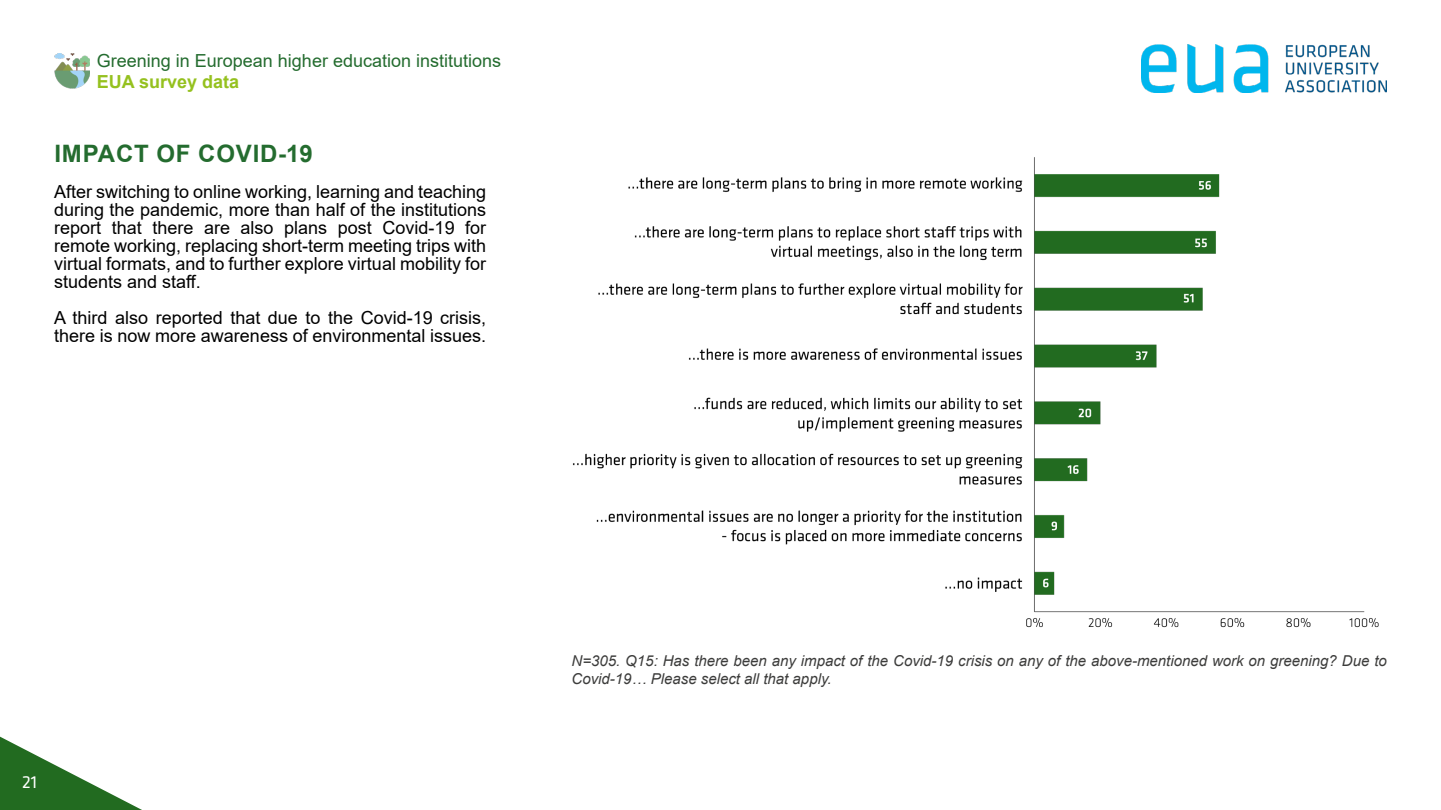
<style>
.page{position:relative;width:1441px;height:810px;background:#fff}
.page>*{position:absolute;margin:0;border:0;box-sizing:border-box;transform-origin:0 0}
.t1{font:700 24px "Arial";letter-spacing:.035em;color:#246c2f}
.t2{font:18px/18px "Arial";color:#000;text-align:justify}
.t3{font:18px "Arial";color:#246c2f}
.t4{font:700 18px "Arial";color:#95c11f}
.t5{font:18px "Klavika Basic";color:#fff}
.t6{font:italic 15px/18px "Arial";color:#3c3c3b}
</style>
<div class="page">
<svg style="left:0;top:737px;width:142px;height:73px"></svg>
<img style="left:1141px;top:44px;width:245px;height:49px">
<img style="left:55px;top:53px;width:34px;height:35px">
<img style="left:572px;top:157px;width:807px;height:471px">
<p class="t3" style="left:97px;top:48px;width:406px">Greening in European higher education institutions</p>
<p class="t4" style="left:97px;top:69px;width:144px">EUA survey data</p>
<h1 class="t1" style="left:54px;top:137px;width:260px">IMPACT OF COVID-19</h1>
<p class="t2" style="left:54px;top:183px;width:433px">After switching to online working, learning and teaching during the pandemic, more than half of the institutions report that there are also plans post Covid-19 for remote working, replacing short-term meeting trips with virtual formats, and to further explore virtual mobility for students and staff.</p>
<p class="t2" style="left:54px;top:309px;width:434px">A third also reported that due to the Covid-19 crisis, there is now more awareness of environmental issues.</p>
<p class="t5" style="left:22px;top:770px;width:17px">21</p>
<p class="t6" style="left:571px;top:652px;width:816px">N=305. Q15: Has there been any impact of the Covid-19 crisis on any of the above-mentioned work on greening? Due to<br>Covid-19… Please select all that apply.</p>
</div>
